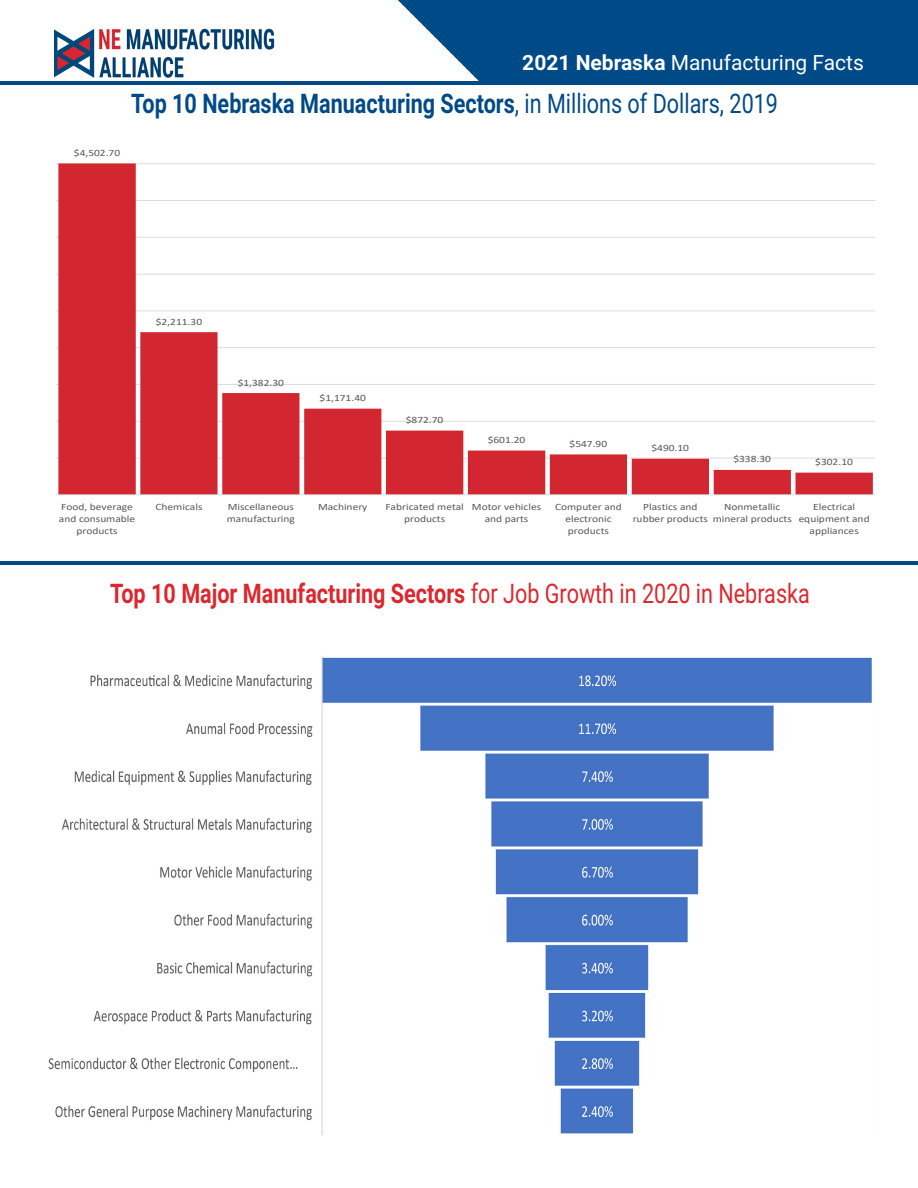
<style>
.page{position:relative;width:918px;height:1188px;background:#fff}
.page>*{position:absolute;margin:0;border:0;box-sizing:border-box;transform-origin:0 0}
.t1{font:700 27px "Roboto";color:#dc272d;scale:.8 1}
.t2{font:700 27px "Roboto";color:#004a87;scale:.8 1}
.t3{font:21px "Roboto";color:#fff}
.t4{font:9.6px/11.9px "Calibri";color:#595959;text-align:center;scale:1.18 1}
.s1{font-weight:700}
.s2{font-weight:400}
</style>
<div class="page">
<svg style="left:398px;top:0;width:520px;height:81px;background:#155991"></svg>
<hr style="left:0;top:81px;width:918px;height:3px;background:#004a87">
<hr style="left:0;top:562px;width:918px;height:3px;background:#004a87">
<img style="left:54px;top:28px;width:220px;height:50px">
<svg style="left:56px;top:163px;width:819px;height:333px"></svg>
<img style="left:48px;top:656px;width:824px;height:479px">
<p class="t3" style="left:522px;top:48px;width:343px"><span class="s1">2021 Nebraska</span> Manufacturing Facts</p>
<p class="t2" style="left:131px;top:85px;width:810px">Top 10 Nebraska Manuacturing Sectors<span class="s2">, in Millions of Dollars, 2019</span></p>
<p class="t4" style="left:74px;top:147px;width:41px">$4,502.70</p>
<p class="t4" style="left:156px;top:315px;width:41px">$2,211.30</p>
<p class="t4" style="left:238px;top:376px;width:41px">$1,382.30</p>
<p class="t4" style="left:320px;top:392px;width:41px">$1,171.40</p>
<p class="t4" style="left:406px;top:414px;width:33px">$872.70</p>
<p class="t4" style="left:488px;top:434px;width:33px">$601.20</p>
<p class="t4" style="left:570px;top:438px;width:33px">$547.90</p>
<p class="t4" style="left:651px;top:442px;width:33px">$490.10</p>
<p class="t4" style="left:733px;top:453px;width:33px">$338.30</p>
<p class="t4" style="left:815px;top:456px;width:33px">$302.10</p>
<p class="t4" style="left:59px;top:501px;width:66px">Food, beverage and consumable products</p>
<p class="t4" style="left:156px;top:501px;width:41px">Chemicals</p>
<p class="t4" style="left:227px;top:501px;width:59px;text-align:left">Miscellaneous manufacturing</p>
<p class="t4" style="left:318px;top:501px;width:43px">Machinery</p>
<p class="t4" style="left:385px;top:501px;width:68px">Fabricated metal products</p>
<p class="t4" style="left:472px;top:501px;width:60px">Motor vehicles and parts</p>
<p class="t4" style="left:555px;top:501px;width:58px">Computer and electronic products</p>
<p class="t4" style="left:633px;top:501px;width:65px">Plastics and rubber products</p>
<p class="t4" style="left:713px;top:501px;width:69px">Nonmetallic mineral products</p>
<p class="t4" style="left:799px;top:501px;width:62px">Electrical equipment and appliances</p>
<p class="t1" style="left:110px;top:575px;width:876px">Top 10 Major Manufacturing Sectors <span class="s2">for Job Growth in 2020 in Nebraska</span></p>
</div>
